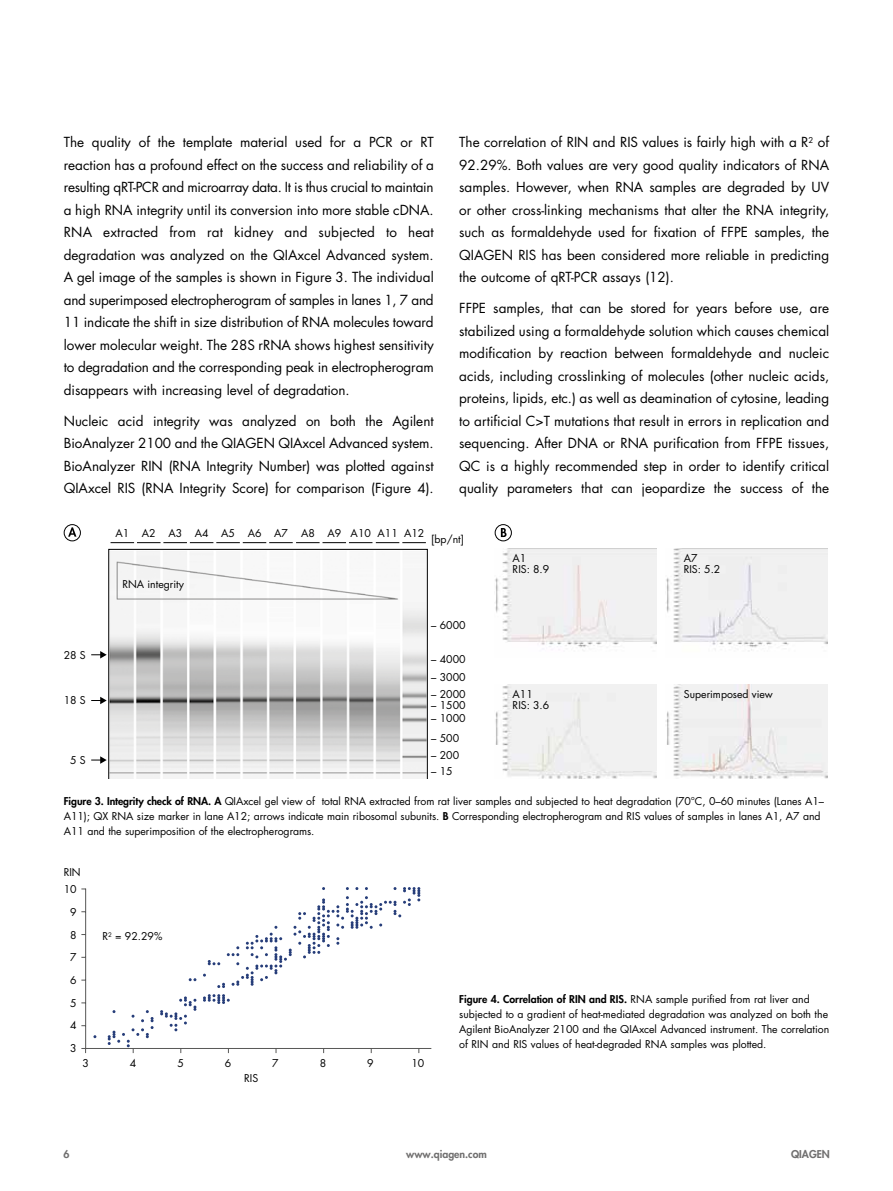
<style>
.page{position:relative;width:893px;height:1191px;background:#fff}
.page>*{position:absolute;margin:0;border:0;box-sizing:border-box;transform-origin:0 0}
.t1{font:13.5px/22.5px "Futura Std";color:#000;text-align:justify}
.t2{font:10.5px/15px "Futura Std";letter-spacing:-.005em;color:#000}
.t3{font:800 10.5px "Futura Std";color:#706f6f}
.s1{font-weight:800}
</style>
<div class="page">
<svg style="left:108px;top:549px;width:320px;height:230px"></svg>
<svg style="left:91px;top:651px;width:16px;height:7px"></svg>
<svg style="left:91px;top:697px;width:16px;height:7px"></svg>
<svg style="left:91px;top:756px;width:16px;height:8px"></svg>
<svg style="left:111px;top:542px;width:315px;height:1px"></svg>
<img style="left:495px;top:549px;width:161px;height:102px">
<img style="left:666px;top:549px;width:161px;height:103px">
<img style="left:495px;top:685px;width:161px;height:94px">
<img style="left:666px;top:685px;width:161px;height:94px">
<div style="left:64px;top:524px;width:17px;height:17px;border:1px solid #000;border-radius:50%"></div>
<svg style="left:68px;top:527px;width:8px;height:9px"></svg>
<div style="left:495px;top:524px;width:17px;height:17px;border:1px solid #000;border-radius:50%"></div>
<svg style="left:501px;top:528px;width:5px;height:9px"></svg>
<svg style="left:203px;top:994px;width:27px;height:10px"></svg>
<svg style="left:189px;top:978px;width:7px;height:3px"></svg>
<svg style="left:203px;top:887px;width:217px;height:101px"></svg>
<svg style="left:160px;top:996px;width:36px;height:35px"></svg>
<hr style="left:86px;top:1048px;width:345px;height:1px;background:#575756">
<hr style="left:85px;top:888px;width:1px;height:160px;background:#575756">
<svg style="left:108px;top:1010px;width:46px;height:43px"></svg>
<p class="t1" style="left:64px;top:131px;width:372px">The quality of the template material used for a PCR or RT reaction has a profound effect on the success and reliability of a resulting qRT-PCR and microarray data. It is thus crucial to maintain a high RNA integrity until its conversion into more stable cDNA.<br>RNA extracted from rat kidney and subjected to heat degradation was analyzed on the QIAxcel Advanced system.<br>A gel image of the samples is shown in Figure 3. The individual and superimposed electropherogram of samples in lanes 1, 7 and 11 indicate the shift in size distribution of RNA molecules toward lower molecular weight. The 28S rRNA shows highest sensitivity to degradation and the corresponding peak in electropherogram disappears with increasing level of degradation.</p>
<p class="t1" style="left:64px;top:410px;width:371px">Nucleic acid integrity was analyzed on both the Agilent BioAnalyzer 2100 and the QIAGEN QIAxcel Advanced system.<br>BioAnalyzer RIN (RNA Integrity Number) was plotted against QIAxcel RIS (RNA Integrity Score) for comparison (Figure 4).</p>
<p class="t1" style="left:459px;top:131px;width:371px">The correlation of RIN and RIS values is fairly high with a R<sup>2</sup> of 92.29%. Both values are very good quality indicators of RNA samples. However, when RNA samples are degraded by UV or other cross-linking mechanisms that alter the RNA integrity, such as formaldehyde used for fixation of FFPE samples, the QIAGEN RIS has been considered more reliable in predicting the outcome of qRT-PCR assays (12).</p>
<p class="t1" style="left:459px;top:297px;width:371px">FFPE samples, that can be stored for years before use, are stabilized using a formaldehyde solution which causes chemical modification by reaction between formaldehyde and nucleic acids, including crosslinking of molecules (other nucleic acids, proteins, lipids, etc.) as well as deamination of cytosine, leading to artificial C&gt;T mutations that result in errors in replication and sequencing. After DNA or RNA purification from FFPE tissues, QC is a highly recommended step in order to identify critical quality parameters that can jeopardize the success of the</p>
<p class="t2" style="left:431px;top:531px;width:34px">[bp/nt]</p>
<p class="t2" style="left:115px;top:525px;width:310px">A1 A2 A3 A4 A5 A6 A7 A8 A9 A10 A11 A12</p>
<p class="t2" style="left:64px;top:647px;width:24px">28 S</p>
<p class="t2" style="left:64px;top:693px;width:24px">18 S</p>
<p class="t2" style="left:70px;top:752px;width:17px">5 S</p>
<p class="t2" style="left:123px;top:577px;width:63px">RNA integrity</p>
<p class="t2" style="left:431px;top:618px;width:36px">– 6000</p>
<p class="t2" style="left:431px;top:651px;width:36px">– 4000</p>
<p class="t2" style="left:431px;top:669px;width:36px">– 3000</p>
<p class="t2" style="left:431px;top:687px;width:36px">– 2000</p>
<p class="t2" style="left:431px;top:698px;width:36px">– 1500</p>
<p class="t2" style="left:431px;top:710px;width:36px">– 1000</p>
<p class="t2" style="left:431px;top:731px;width:29px">– 500</p>
<p class="t2" style="left:431px;top:747px;width:29px">– 200</p>
<p class="t2" style="left:431px;top:763px;width:23px">– 15</p>
<p class="t2" style="left:513px;top:553px;width:38px;line-height:10.5px">A1<br>RIS: 8.9</p>
<p class="t2" style="left:684px;top:553px;width:38px;line-height:10.5px">A7<br>RIS: 5.2</p>
<p class="t2" style="left:513px;top:689px;width:38px;line-height:10.5px">A11<br>RIS: 3.6</p>
<p class="t2" style="left:684px;top:687px;width:91px">Superimposed view</p>
<p class="t2" style="left:64px;top:793px;width:762px"><span class="s1">Figure 3. Integrity check of RNA. A</span> QIAxcel gel view of total RNA extracted from rat liver samples and subjected to heat degradation (70°C, 0–60 minutes (Lanes A1–<br>A11); QX RNA size marker in lane A12; arrows indicate main ribosomal subunits. <span class="s1">B</span> Corresponding electropherogram and RIS values of samples in lanes A1, A7 and<br>A11 and the superimposition of the electropherograms.</p>
<p class="t2" style="left:64px;top:864px;width:18px;line-height:16.6px">RIN<br>10</p>
<p class="t2" style="left:70px;top:927px;width:8px">8</p>
<p class="t2" style="left:70px;top:904px;width:8px">9</p>
<p class="t2" style="left:70px;top:950px;width:8px">7</p>
<p class="t2" style="left:70px;top:972px;width:8px">6</p>
<p class="t2" style="left:70px;top:1018px;width:8px">4</p>
<p class="t2" style="left:70px;top:995px;width:8px">5</p>
<p class="t2" style="left:70px;top:1040px;width:8px">3</p>
<p class="t2" style="left:103px;top:929px;width:61px">R<sup>2</sup> = 92.29%</p>
<p class="t2" style="left:130px;top:1056px;width:8px">4</p>
<p class="t2" style="left:177px;top:1056px;width:8px">5</p>
<p class="t2" style="left:225px;top:1056px;width:8px">6</p>
<p class="t2" style="left:272px;top:1056px;width:8px">7</p>
<p class="t2" style="left:367px;top:1056px;width:8px">9</p>
<p class="t2" style="left:412px;top:1056px;width:14px">10</p>
<p class="t2" style="left:244px;top:1070px;width:16px">RIS</p>
<p class="t2" style="left:82px;top:1056px;width:8px">3</p>
<p class="t2" style="left:320px;top:1056px;width:8px">8</p>
<p class="t2" style="left:459px;top:992px;width:371px"><span class="s1">Figure 4. Correlation of RIN and RIS.</span> RNA sample purified from rat liver and subjected to a gradient of heat-mediated degradation was analyzed on both the Agilent BioAnalyzer 2100 and the QIAxcel Advanced instrument. The correlation of RIN and RIS values of heat-degraded RNA samples was plotted.</p>
<p class="t3" style="left:63px;top:1147px;width:8px">6</p>
<p class="t3" style="left:406px;top:1147px;width:82px">www.qiagen.com</p>
<p class="t3" style="left:791px;top:1147px;width:40px">QIAGEN</p>
</div>
